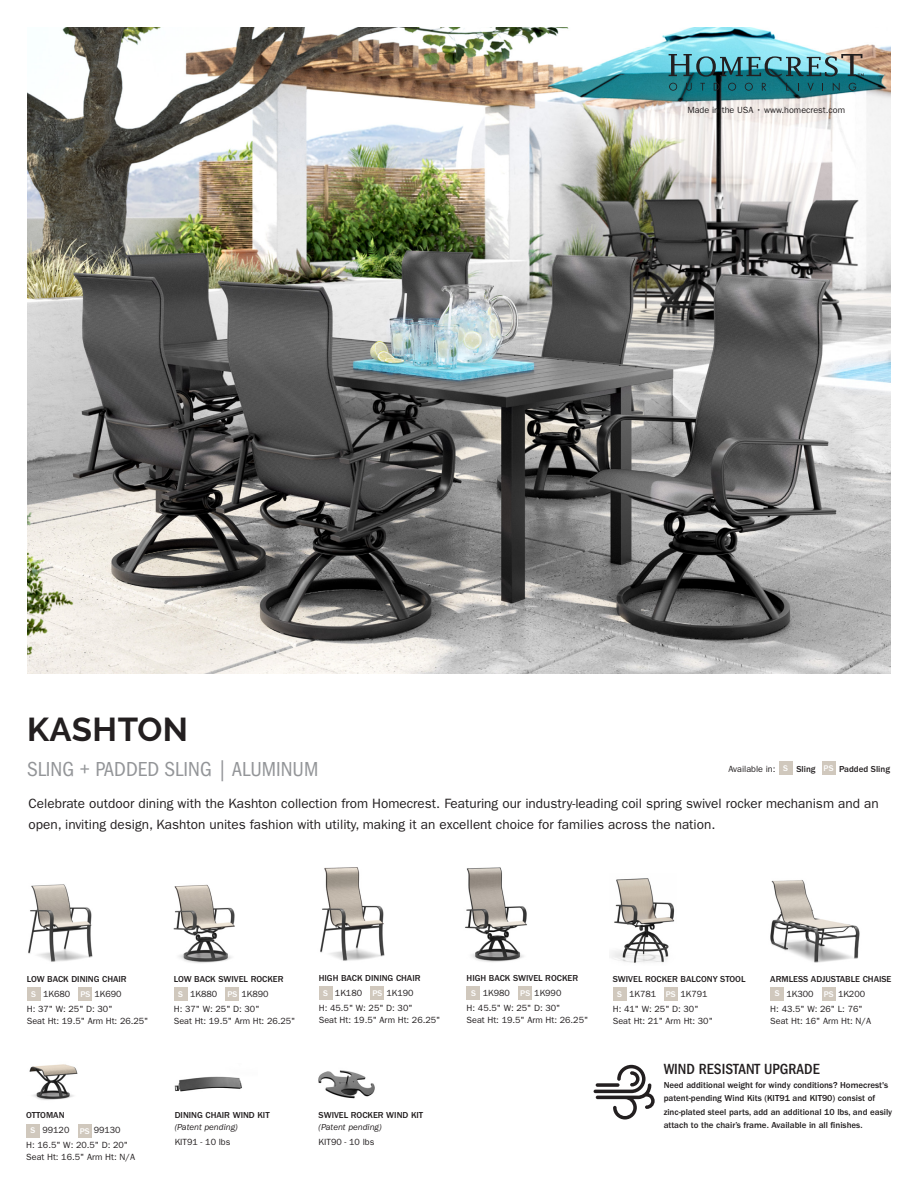
<style>
.page{position:relative;width:918px;height:1188px;background:#fff}
.page>*{position:absolute;margin:0;border:0;box-sizing:border-box;transform-origin:0 0}
.t1{font:700 33px "Raleway";letter-spacing:.015em;color:#231f20}
.t2{font:condensed 21px "ITC Franklin Gothic Std";color:#939598}
.t3{font:500 condensed 15.3px "ITC Franklin Gothic Std";color:#231f20}
.t4{font:13.5px/21px "ITC Franklin Gothic Std";color:#231f20}
.t5{font:9px "ITC Franklin Gothic Std";color:#231f20}
.t6{font:500 9px/13.5px "ITC Franklin Gothic Std";color:#231f20}
.t7{font:italic 9px "ITC Franklin Gothic Std";color:#231f20}
.t8{font:500 8.55px "ITC Franklin Gothic Std";color:#fff}
</style>
<div class="page">
<svg style="left:594px;top:1065px;width:61px;height:55px"></svg>
<img style="left:27px;top:27px;width:864px;height:646px">
<svg style="left:669px;top:54px;width:195px;height:37px;background:#408691"></svg>
<div style="left:779px;top:762px;width:14px;height:13px;background:#d0c8bd"></div>
<div style="left:822px;top:762px;width:13px;height:13px;background:#d0c8bd"></div>
<div style="left:27px;top:987px;width:13px;height:14px;background:#d0c8bd"></div>
<div style="left:79px;top:987px;width:13px;height:14px;background:#d0c8bd"></div>
<div style="left:174px;top:987px;width:13px;height:14px;background:#d0c8bd"></div>
<div style="left:226px;top:987px;width:13px;height:14px;background:#d0c8bd"></div>
<img style="left:28px;top:884px;width:65px;height:78px">
<img style="left:173px;top:884px;width:62px;height:79px">
<div style="left:319px;top:986px;width:13px;height:14px;background:#d0c8bd"></div>
<div style="left:371px;top:986px;width:13px;height:14px;background:#d0c8bd"></div>
<div style="left:467px;top:986px;width:13px;height:14px;background:#d0c8bd"></div>
<div style="left:518px;top:986px;width:14px;height:14px;background:#d0c8bd"></div>
<img style="left:320px;top:867px;width:65px;height:94px">
<img style="left:465px;top:867px;width:62px;height:95px">
<div style="left:613px;top:987px;width:13px;height:14px;background:#d0c8bd"></div>
<div style="left:664px;top:987px;width:14px;height:14px;background:#d0c8bd"></div>
<div style="left:770px;top:987px;width:14px;height:13px;background:#d0c8bd"></div>
<div style="left:822px;top:987px;width:13px;height:13px;background:#d0c8bd"></div>
<img style="left:611px;top:878px;width:64px;height:85px">
<img style="left:770px;top:880px;width:90px;height:83px">
<img style="left:174px;top:1076px;width:68px;height:16px">
<div style="left:26px;top:1124px;width:14px;height:13px;background:#d0c8bd"></div>
<div style="left:78px;top:1124px;width:13px;height:13px;background:#d0c8bd"></div>
<img style="left:29px;top:1064px;width:49px;height:36px">
<img style="left:318px;top:1070px;width:57px;height:29px">
<p class="t5" style="left:687px;top:105px;width:159px">Made in the USA • www.homecrest.com</p>
<p class="t1" style="left:27px;top:711px;width:163px">KASHTON</p>
<p class="t2" style="left:27px;top:757px;width:293px">SLING + PADDED SLING | ALUMINUM</p>
<p class="t5" style="left:728px;top:764px;width:49px">Available in:</p>
<p class="t8" style="left:783px;top:764px;width:6px">S</p>
<p class="t6" style="left:796px;top:762px;width:21px">Sling</p>
<p class="t6" style="left:839px;top:762px;width:52px">Padded Sling</p>
<p class="t8" style="left:824px;top:764px;width:11px">PS</p>
<p class="t4" style="left:29px;top:793px;width:852px">Celebrate outdoor dining with the Kashton collection from Homecrest. Featuring our industry-leading coil spring swivel rocker mechanism and an open, inviting design, Kashton unites fashion with utility, making it an excellent choice for families across the nation.</p>
<p class="t6" style="left:27px;top:972px;width:101px">LOW BACK DINING CHAIR</p>
<p class="t5" style="left:43px;top:988px;width:29px">1K680</p>
<p class="t5" style="left:95px;top:988px;width:29px">1K690</p>
<p class="t5" style="left:27px;top:1003px;width:87px">H: 37" W: 25" D: 30"</p>
<p class="t5" style="left:27px;top:1015px;width:123px">Seat Ht: 19.5" Arm Ht: 26.25"</p>
<p class="t8" style="left:31px;top:989px;width:6px">S</p>
<p class="t8" style="left:81px;top:989px;width:11px">PS</p>
<p class="t6" style="left:174px;top:972px;width:111px">LOW BACK SWIVEL ROCKER</p>
<p class="t5" style="left:190px;top:988px;width:29px">1K880</p>
<p class="t5" style="left:242px;top:988px;width:29px">1K890</p>
<p class="t5" style="left:174px;top:1003px;width:87px">H: 37" W: 25" D: 30"</p>
<p class="t5" style="left:174px;top:1015px;width:123px">Seat Ht: 19.5" Arm Ht: 26.25"</p>
<p class="t8" style="left:178px;top:989px;width:6px">S</p>
<p class="t8" style="left:227px;top:989px;width:11px">PS</p>
<p class="t6" style="left:319px;top:971px;width:103px">HIGH BACK DINING CHAIR</p>
<p class="t5" style="left:335px;top:988px;width:29px">1K180</p>
<p class="t5" style="left:386px;top:988px;width:29px">1K190</p>
<p class="t5" style="left:319px;top:1003px;width:95px">H: 45.5" W: 25" D: 30"</p>
<p class="t5" style="left:319px;top:1015px;width:123px">Seat Ht: 19.5" Arm Ht: 26.25"</p>
<p class="t8" style="left:323px;top:988px;width:6px">S</p>
<p class="t8" style="left:372px;top:988px;width:11px">PS</p>
<p class="t6" style="left:467px;top:971px;width:113px">HIGH BACK SWIVEL ROCKER</p>
<p class="t5" style="left:483px;top:988px;width:29px">1K980</p>
<p class="t5" style="left:534px;top:988px;width:29px">1K990</p>
<p class="t5" style="left:467px;top:1003px;width:95px">H: 45.5" W: 25" D: 30"</p>
<p class="t5" style="left:467px;top:1015px;width:123px">Seat Ht: 19.5" Arm Ht: 26.25"</p>
<p class="t8" style="left:471px;top:988px;width:6px">S</p>
<p class="t8" style="left:520px;top:988px;width:11px">PS</p>
<p class="t6" style="left:613px;top:972px;width:134px">SWIVEL ROCKER BALCONY STOOL</p>
<p class="t5" style="left:629px;top:988px;width:29px">1K781</p>
<p class="t5" style="left:681px;top:988px;width:29px">1K791</p>
<p class="t5" style="left:613px;top:1003px;width:87px">H: 41" W: 25" D: 30"</p>
<p class="t5" style="left:613px;top:1015px;width:102px">Seat Ht: 21" Arm Ht: 30"</p>
<p class="t8" style="left:617px;top:989px;width:6px">S</p>
<p class="t8" style="left:666px;top:989px;width:11px">PS</p>
<p class="t6" style="left:770px;top:972px;width:123px">ARMLESS ADJUSTABLE CHAISE</p>
<p class="t5" style="left:787px;top:988px;width:29px">1K300</p>
<p class="t5" style="left:838px;top:988px;width:29px">1K200</p>
<p class="t5" style="left:770px;top:1003px;width:94px">H: 43.5" W: 26" L: 76"</p>
<p class="t5" style="left:770px;top:1015px;width:102px">Seat Ht: 16" Arm Ht: N/A</p>
<p class="t8" style="left:775px;top:989px;width:6px">S</p>
<p class="t8" style="left:824px;top:989px;width:11px">PS</p>
<p class="t6" style="left:26px;top:1109px;width:40px">OTTOMAN</p>
<p class="t5" style="left:42px;top:1125px;width:28px">99120</p>
<p class="t5" style="left:94px;top:1125px;width:29px">99130</p>
<p class="t5" style="left:26px;top:1140px;width:103px">H: 16.5" W: 20.5" D: 20"</p>
<p class="t5" style="left:26px;top:1152px;width:110px">Seat Ht: 16.5" Arm Ht: N/A</p>
<p class="t8" style="left:31px;top:1126px;width:6px">S</p>
<p class="t8" style="left:80px;top:1126px;width:11px">PS</p>
<p class="t6" style="left:175px;top:1109px;width:96px">DINING CHAIR WIND KIT</p>
<p class="t7" style="left:175px;top:1122px;width:65px">(Patent pending)</p>
<p class="t5" style="left:175px;top:1137px;width:57px">KIT91 - 10 lbs</p>
<p class="t6" style="left:319px;top:1108px;width:106px">SWIVEL ROCKER WIND KIT</p>
<p class="t7" style="left:319px;top:1122px;width:65px">(Patent pending)</p>
<p class="t5" style="left:319px;top:1137px;width:57px">KIT90 - 10 lbs</p>
<p class="t3" style="left:664px;top:1061px;width:158px">WIND RESISTANT UPGRADE</p>
<p class="t6" style="left:664px;top:1078px;width:230px">Need additional weight for windy conditions? Homecrest's patent-pending Wind Kits (KIT91 and KIT90) consist of zinc-plated steel parts, add an additional 10 lbs, and easily attach to the chair’s frame. Available in all finishes.</p>
</div>
